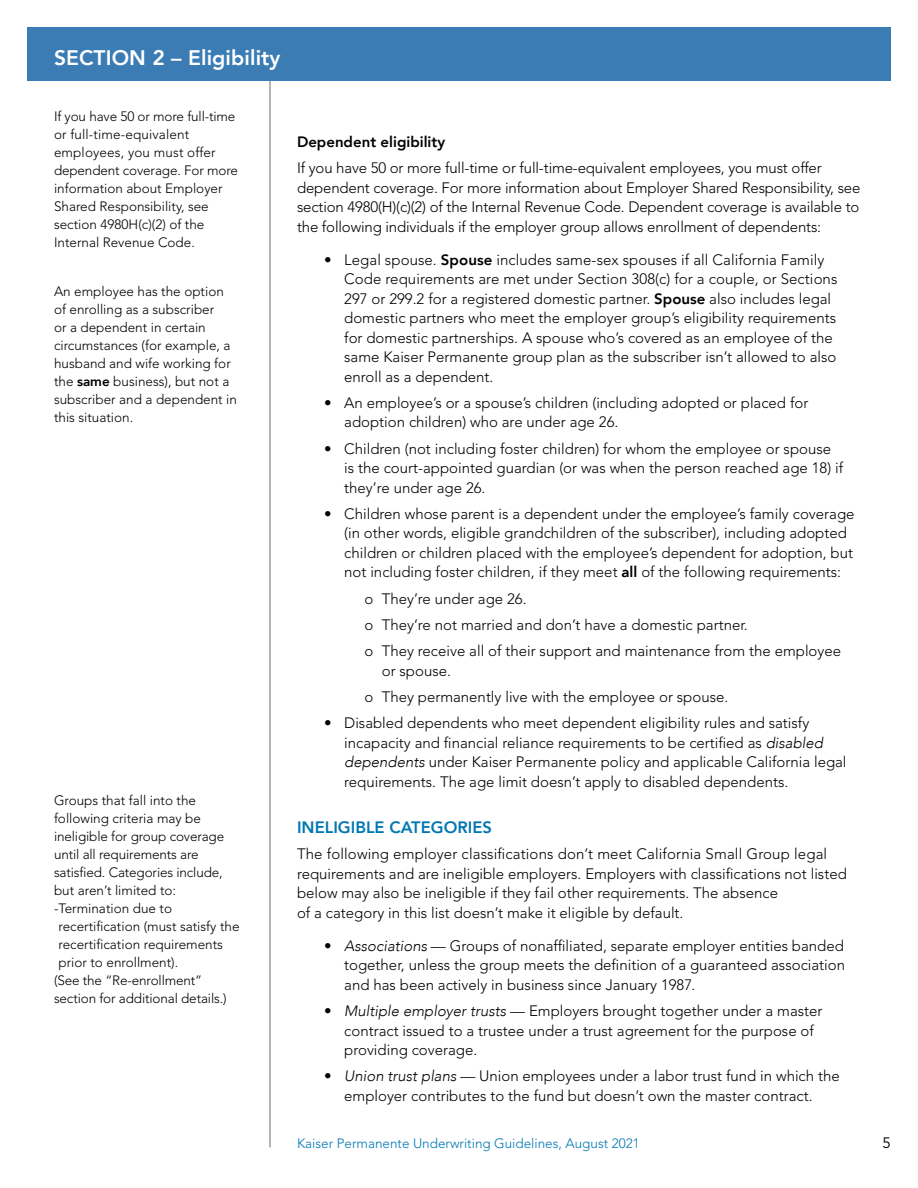
<style>
.page{position:relative;width:918px;height:1188px;background:#fff}
.page>*{position:absolute;margin:0;border:0;box-sizing:border-box;transform-origin:0 0}
.t1{font:800 21px "Avenir";letter-spacing:.005em;color:#fff}
.t2{font:800 16.5px "Avenir";color:#0078b3}
.t3{font:300 15px/19.5px "Avenir LT Std";color:#000}
.t4{font:800 15px "Avenir";color:#000}
.t5{font:15px "Avenir LT Std";color:#000}
.t6{font:300 13.5px/18px "Avenir LT Std";color:#000}
.t7{font:300 13.5px "Avenir LT Std";color:#0078b3}
.s1{font-family:"Avenir";font-weight:800}
.s2{font-family:"Avenir";font-style:italic}
</style>
<div class="page">
<hr style="left:269px;top:81px;width:2px;height:1067px;background:#7c7c7c">
<div style="left:27px;top:27px;width:864px;height:54px;background:#3b7cb4"></div>
<h1 class="t1" style="left:54px;top:41px;width:228px">SECTION 2 – Eligibility</h1>
<p class="t6" style="left:54px;top:107px;width:185px">If you have 50 or more full-time or full-time-equivalent employees, you must offer dependent coverage. For more information about Employer<br>Shared Responsibility, see section 4980H(c)(2) of the<br>Internal Revenue Code.</p>
<p class="t6" style="left:54px;top:282px;width:185px">An employee has the option of enrolling as a subscriber<br>or a dependent in certain circumstances (for example, a husband and wife working for the <span class="s1">same</span> business), but not a subscriber and a dependent in this situation.</p>
<p class="t6" style="left:54px;top:792px;width:172px">Groups that fall into the following criteria may be ineligible for group coverage until all requirements are satisfied. Categories include, but aren’t limited to:</p>
<p class="t6" style="left:58px;top:900px;width:183px;text-indent:-4px">- Termination due to recertification (must satisfy the recertification requirements prior to enrollment).</p>
<p class="t6" style="left:54px;top:971px;width:174px">(See the “Re-enrollment” section for additional details.)</p>
<h4 class="t4" style="left:297px;top:130px;width:150px">Dependent eligibility</h4>
<p class="t3" style="left:297px;top:158px;width:565px">If you have 50 or more full-time or full-time-equivalent employees, you must offer dependent coverage. For more information about Employer Shared Responsibility, see section 4980(H)(c)(2) of the Internal Revenue Code. Dependent coverage is available to the following individuals if the employer group allows enrollment of dependents:</p>
<p class="t3" style="left:344px;top:250px;width:495px;text-indent:-20px">• Legal spouse. <span class="s1">Spouse</span> includes same-sex spouses if all California Family Code requirements are met under Section 308(c) for a couple, or Sections 297 or 299.2 for a registered domestic partner. <span class="s1">Spouse</span> also includes legal domestic partners who meet the employer group’s eligibility requirements for domestic partnerships. A spouse who’s covered as an employee of the same Kaiser Permanente group plan as the subscriber isn’t allowed to also enroll as a dependent.</p>
<p class="t3" style="left:344px;top:393px;width:466px;text-indent:-20px">• An employee’s or a spouse’s children (including adopted or placed for adoption children) who are under age 26.</p>
<p class="t3" style="left:344px;top:439px;width:500px;text-indent:-20px">• Children (not including foster children) for whom the employee or spouse is the court-appointed guardian (or was when the person reached age 18) if they’re under age 26.</p>
<p class="t3" style="left:344px;top:504px;width:512px;text-indent:-20px">• Children whose parent is a dependent under the employee’s family coverage (in other words, eligible grandchildren of the subscriber), including adopted children or children placed with the employee’s dependent for adoption, but not including foster children, if they meet <span class="s1">all</span> of the following requirements:</p>
<p class="t3" style="left:364px;top:589px;width:164px">o They’re under age 26.</p>
<p class="t3" style="left:364px;top:615px;width:385px">o They’re not married and don’t have a domestic partner.</p>
<p class="t3" style="left:382px;top:641px;width:461px;text-indent:-17px">o They receive all of their support and maintenance from the employee or spouse.</p>
<p class="t3" style="left:364px;top:687px;width:365px">o They permanently live with the employee or spouse.</p>
<p class="t3" style="left:344px;top:713px;width:504px;text-indent:-20px">• Disabled dependents who meet dependent eligibility rules and satisfy incapacity and financial reliance requirements to be certified as <span class="s2">disabled dependents</span> under Kaiser Permanente policy and applicable California legal requirements. The age limit doesn’t apply to disabled dependents.</p>
<h3 class="t2" style="left:297px;top:814px;width:196px">INELIGIBLE CATEGORIES</h3>
<p class="t3" style="left:297px;top:844px;width:551px">The following employer classifications don’t meet California Small Group legal requirements and are ineligible employers. Employers with classifications not listed below may also be ineligible if they fail other requirements. The absence<br>of a category in this list doesn’t make it eligible by default.</p>
<p class="t3" style="left:344px;top:936px;width:502px;text-align:justify;text-indent:-20px">• <span class="s2">Associations</span> — Groups of nonaffiliated, separate employer entities banded together, unless the group meets the definition of a guaranteed association and has been actively in business since January 1987.</p>
<p class="t3" style="left:344px;top:1001px;width:480px;text-indent:-20px">• <span class="s2">Multiple employer trusts</span> — Employers brought together under a master contract issued to a trustee under a trust agreement for the purpose of providing coverage.</p>
<p class="t3" style="left:324px;top:1066px;width:517px;text-align:center">• <span class="s2">Union trust plans</span> — Union employees under a labor trust fund in which the employer contributes to the fund but doesn’t own the master contract.</p>
<p class="t7" style="left:297px;top:1135px;width:344px">Kaiser Permanente Underwriting Guidelines, August 2021</p>
<p class="t5" style="left:883px;top:1134px;width:10px">5</p>
</div>
